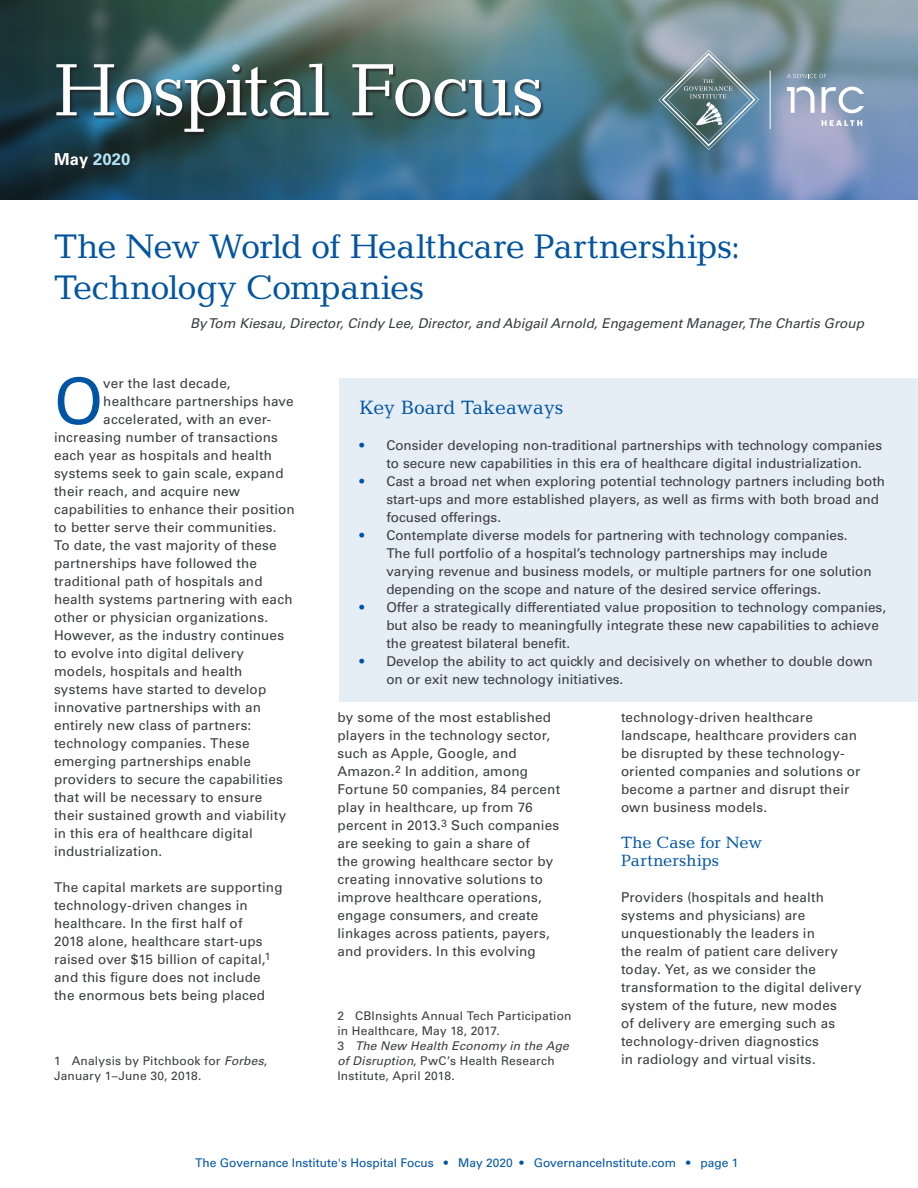
<style>
.page{position:relative;width:918px;height:1188px;background:#fff}
.page>*{position:absolute;margin:0;border:0;box-sizing:border-box;transform-origin:0 0}
.t1{font:75px "Candida Std";letter-spacing:-.03em;color:#fff}
.Bullet_points{font:63.3px "Univers LT Std";color:#0054a4}
.t2{font:34.5px/40.5px "Candida Std";letter-spacing:-.02em;color:#03549f}
.Key_board_takeaways{font:19.5px "Candida Std";color:#0054a4}
.Bullet_points-2{font:16.5px/18px "Candida Std";color:#0054a4}
.body{font:700 16.5px "Univers LT Std";letter-spacing:.01em;color:#b3e3f6}
.Bullet_points-3{font:13.5px/18px "Univers LT Std";letter-spacing:.01em;color:#3b3c3e}
.Byline{font:italic 13.5px "Univers LT Std";color:#3b3c3e}
.t3{font:12px/15px "Univers LT Std";letter-spacing:.015em;color:#3b3c3e}
.t4{font:12px "Univers LT Std";color:#0054a4}
.s1{color:#fff}
.s2{font-style:italic}
.s3{color:#0054a4}
</style>
<div class="page">
<img style="left:0;top:0;width:918px;height:200px">
<div style="left:339px;top:378px;width:579px;height:324px;background:#e5edf5"></div>
<div style="left:57px;top:64px;width:488px;height:72px;background:#231f20;opacity:.75"></div>
<hr style="left:770px;top:71px;width:1px;height:58px;background:#fff">
<svg style="left:822px;top:120px;width:40px;height:6px"></svg>
<svg style="left:822px;top:87px;width:42px;height:26px"></svg>
<svg style="left:787px;top:87px;width:28px;height:26px"></svg>
<svg style="left:787px;top:74px;width:39px;height:4px"></svg>
<svg style="left:658px;top:50px;width:101px;height:100px;background:#6d8a97"></svg>
<h1 class="t1" style="left:54px;top:47px;width:492px">Hospital Focus</h1>
<p class="body" style="left:54px;top:149px;width:78px"><span class="s1">May</span> 2020</p>
<h1 class="t2" style="left:54px;top:226px;width:688px">The New World of Healthcare Partnerships:<br>Technology Companies</h1>
<p class="Byline" style="left:190px;top:315px;width:679px">By Tom Kiesau,Director,Cindy Lee,Director,and AbigailArnold,EngagementManager,The Chartis Group</p>
<p class="Bullet_points" style="left:54px;top:364px;width:51px">O</p>
<p class="Bullet_points-3" style="left:103px;top:374px;width:129px">ver the last decade,</p>
<p class="Bullet_points-3" style="left:103px;top:392px;width:192px">healthcare partnerships have</p>
<p class="Bullet_points-3" style="left:103px;top:410px;width:169px">accelerated, with an ever-</p>
<p class="Bullet_points-3" style="left:54px;top:428px;width:225px">increasing number of transactions</p>
<p class="Bullet_points-3" style="left:54px;top:446px;width:219px">each year as hospitals and health</p>
<p class="Bullet_points-3" style="left:54px;top:464px;width:231px">systems seek to gain scale, expand</p>
<p class="Bullet_points-3" style="left:54px;top:482px;width:188px">their reach, and acquire new</p>
<p class="Bullet_points-3" style="left:54px;top:500px;width:242px">capabilities to enhance their position</p>
<p class="Bullet_points-3" style="left:54px;top:518px;width:224px">to better serve their communities.</p>
<p class="Bullet_points-3" style="left:54px;top:536px;width:224px">To date, the vast majority of these</p>
<p class="Bullet_points-3" style="left:54px;top:554px;width:205px">partnerships have followed the</p>
<p class="Bullet_points-3" style="left:54px;top:572px;width:210px">traditional path of hospitals and</p>
<p class="Bullet_points-3" style="left:54px;top:590px;width:240px">health systems partnering with each</p>
<p class="Bullet_points-3" style="left:54px;top:608px;width:216px">other or physician organizations.</p>
<p class="Bullet_points-3" style="left:54px;top:626px;width:232px">However, as the industry continues</p>
<p class="Bullet_points-3" style="left:54px;top:644px;width:192px">to evolve into digital delivery</p>
<p class="Bullet_points-3" style="left:54px;top:662px;width:190px">models, hospitals and health</p>
<p class="Bullet_points-3" style="left:54px;top:680px;width:214px">systems have started to develop</p>
<p class="Bullet_points-3" style="left:54px;top:698px;width:208px">innovative partnerships with an</p>
<p class="Bullet_points-3" style="left:54px;top:716px;width:199px">entirely new class of partners:</p>
<p class="Bullet_points-3" style="left:54px;top:734px;width:197px">technology companies. These</p>
<p class="Bullet_points-3" style="left:54px;top:752px;width:198px">emerging partnerships enable</p>
<p class="Bullet_points-3" style="left:54px;top:770px;width:231px">providers to secure the capabilities</p>
<p class="Bullet_points-3" style="left:54px;top:788px;width:210px">that will be necessary to ensure</p>
<p class="Bullet_points-3" style="left:54px;top:806px;width:234px">their sustained growth and viability</p>
<p class="Bullet_points-3" style="left:54px;top:824px;width:200px">in this era of healthcare digital</p>
<p class="Bullet_points-3" style="left:54px;top:842px;width:110px">industrialization.</p>
<p class="Bullet_points-3" style="left:54px;top:878px;width:230px">The capital markets are supporting technology-driven changes in healthcare. In the first half of<br>2018 alone, healthcare start-ups raised over $15 billion of capital,<sup>1 </sup>and this figure does not include the enormous bets being placed</p>
<p class="t3" style="left:54px;top:1053px;width:215px">1 Analysis by Pitchbook for <span class="s2">Forbes</span>,<br>January 1–June 30, 2018.</p>
<p class="Key_board_takeaways" style="left:359px;top:396px;width:206px">Key Board Takeaways</p>
<p class="Bullet_points-3" style="left:359px;top:436px;width:524px;text-align:center"><span class="s3">•</span> Consider developing non-traditional partnerships with technology companies to secure new capabilities in this era of healthcare digital industrialization.</p>
<p class="Bullet_points-3" style="left:386px;top:472px;width:500px;text-indent:-27px"><span class="s3">•</span> Cast a broad net when exploring potential technology partners including both start-ups and more established players, as well as firms with both broad and focused offerings.</p>
<p class="Bullet_points-3" style="left:386px;top:526px;width:487px;text-indent:-27px"><span class="s3">•</span> Contemplate diverse models for partnering with technology companies.<br>The full portfolio of a hospital’s technology partnerships may include varying revenue and business models, or multiple partners for one solution depending on the scope and nature of the desired service offerings.</p>
<p class="Bullet_points-3" style="left:386px;top:598px;width:501px;text-indent:-27px"><span class="s3">•</span> Offer a strategically differentiated value proposition to technology companies, but also be ready to meaningfully integrate these new capabilities to achieve the greatest bilateral benefit.</p>
<p class="Bullet_points-3" style="left:386px;top:652px;width:488px;text-indent:-27px"><span class="s3">•</span> Develop the ability to act quickly and decisively on whether to double down on or exit new technology initiatives.</p>
<p class="Bullet_points-3" style="left:338px;top:709px;width:224px">by some of the most established players in the technology sector, such as Apple, Google, and<br>Amazon.<sup>2</sup> In addition, among<br>Fortune 50 companies, 84 percent play in healthcare, up from 76 percent in 2013.<sup>3</sup> Such companies are seeking to gain a share of<br>the growing healthcare sector by creating innovative solutions to improve healthcare operations, engage consumers, and create linkages across patients, payers, and providers. In this evolving</p>
<p class="t3" style="left:338px;top:1008px;width:236px">2 CBInsights Annual Tech Participation in Healthcare, May 18, 2017.</p>
<p class="t3" style="left:338px;top:1038px;width:233px">3 <span class="s2">The New Health Economy in the Age of Disruption</span>, PwC’s Health Research<br>Institute, April 2018.</p>
<p class="Bullet_points-3" style="left:621px;top:709px;width:241px">technology-driven healthcare landscape, healthcare providers can be disrupted by these technology&shy;oriented companies and solutions or become a partner and disrupt their own business models.</p>
<p class="Bullet_points-2" style="left:621px;top:834px;width:143px">The Case for New<br>Partnerships</p>
<p class="Bullet_points-3" style="left:621px;top:889px;width:242px">Providers (hospitals and health systems and physicians) are unquestionably the leaders in<br>the realm of patient care delivery today. Yet, as we consider the transformation to the digital delivery system of the future, new modes<br>of delivery are emerging such as technology-driven diagnostics<br>in radiology and virtual visits.</p>
<p class="t4" style="left:195px;top:1156px;width:545px">The Governance Institute's Hospital Focus • May 2020 • GovernanceInstitute.com • page 1</p>
</div>
